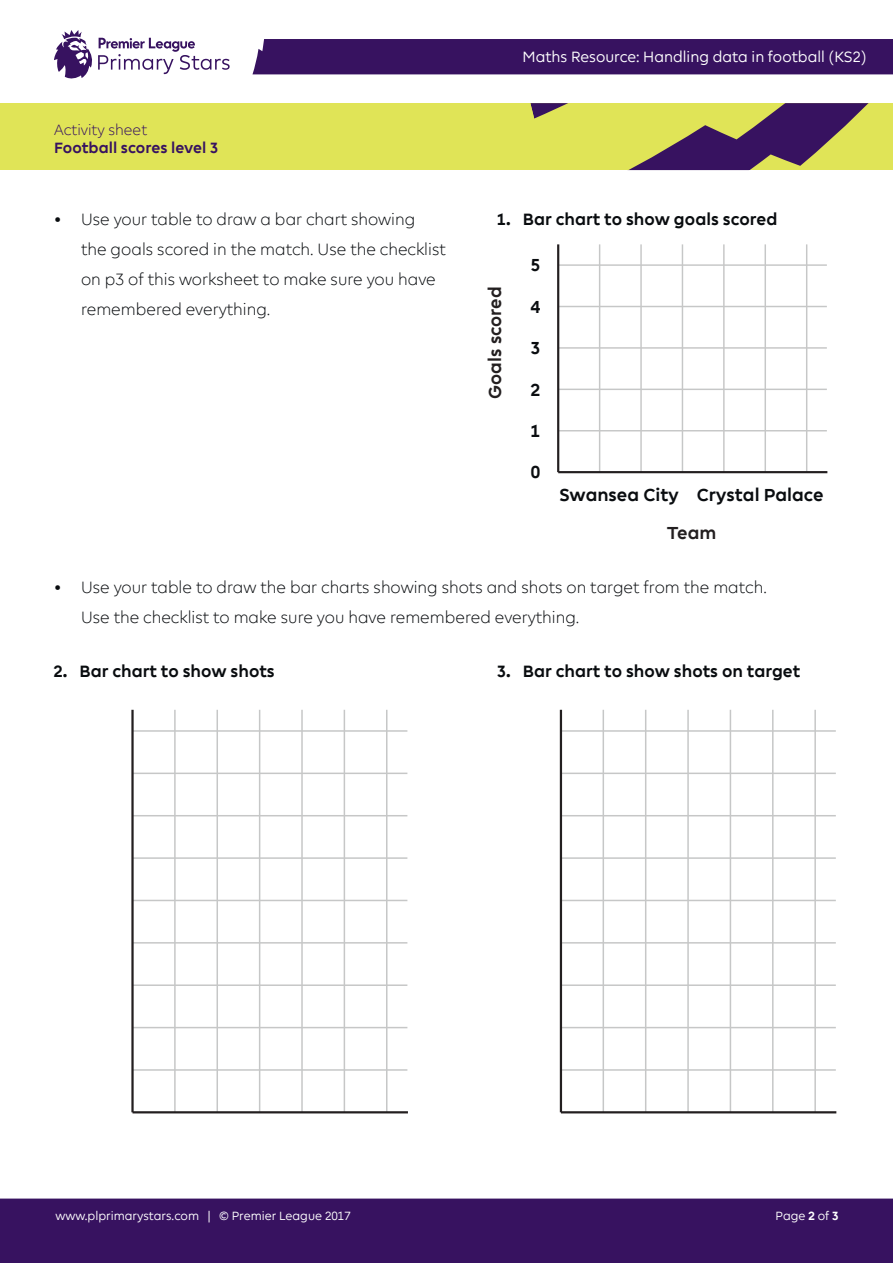
<style>
.page{position:relative;width:893px;height:1263px;background:#fff}
.page>*{position:absolute;margin:0;border:0;box-sizing:border-box;transform-origin:0 0}
.t1{font:700 17.55px/38.1px "Premier League";color:#0a0d10;text-align:center}
.t2{font:700 17.55px "Premier League";color:#231f20}
.t3{font:300 16.5px/30px "Premier League";color:#090c0f}
.Bullets{font:700 16.5px "Premier League";color:#090c0f}
.t4{font:15px "Premier League";color:#fff}
.t5{font:700 15px/18px "Premier League";color:#371260}
.t6{font:12px "Premier League";color:#fff}
.s1{font-weight:300}
.s2{color:#231f20}
.s3{font-weight:700}
</style>
<div class="page">
<div style="left:0;top:1198px;width:893px;height:65px;background:#371260"></div>
<div style="left:0;top:103px;width:893px;height:67px;background:#e0e457"></div>
<svg style="left:530px;top:103px;width:339px;height:67px"></svg>
<div style="left:252px;top:39px;width:641px;height:35px;background:#371260"></div>
<svg style="left:54px;top:30px;width:176px;height:49px"></svg>
<hr style="left:558px;top:430px;width:269px;height:1px;background:#c6c7c7">
<hr style="left:558px;top:389px;width:269px;height:1px;background:#c6c7c7">
<hr style="left:558px;top:347px;width:269px;height:2px;background:#c6c7c7">
<hr style="left:558px;top:306px;width:269px;height:1px;background:#c6c7c7">
<hr style="left:558px;top:264px;width:269px;height:2px;background:#c6c7c7">
<hr style="left:599px;top:244px;width:1px;height:228px;background:#c6c7c7">
<hr style="left:640px;top:244px;width:2px;height:228px;background:#c6c7c7">
<hr style="left:723px;top:244px;width:2px;height:228px;background:#c6c7c7">
<hr style="left:764px;top:244px;width:2px;height:228px;background:#c6c7c7">
<hr style="left:806px;top:244px;width:1px;height:228px;background:#c6c7c7">
<hr style="left:557px;top:244px;width:2px;height:228px;background:#231f20">
<hr style="left:682px;top:244px;width:1px;height:228px;background:#c6c7c7">
<hr style="left:558px;top:471px;width:269px;height:2px;background:#231f20">
<hr style="left:133px;top:1069px;width:274px;height:2px;background:#c6c7c7">
<hr style="left:133px;top:1027px;width:274px;height:1px;background:#c6c7c7">
<hr style="left:133px;top:984px;width:274px;height:2px;background:#c6c7c7">
<hr style="left:133px;top:942px;width:274px;height:1px;background:#c6c7c7">
<hr style="left:133px;top:900px;width:274px;height:1px;background:#c6c7c7">
<hr style="left:133px;top:857px;width:274px;height:2px;background:#c6c7c7">
<hr style="left:133px;top:815px;width:274px;height:1px;background:#c6c7c7">
<hr style="left:133px;top:773px;width:274px;height:1px;background:#c6c7c7">
<hr style="left:174px;top:710px;width:2px;height:402px;background:#c6c7c7">
<hr style="left:217px;top:710px;width:1px;height:402px;background:#c6c7c7">
<hr style="left:301px;top:710px;width:2px;height:402px;background:#c6c7c7">
<hr style="left:344px;top:710px;width:1px;height:402px;background:#c6c7c7">
<hr style="left:386px;top:710px;width:1px;height:402px;background:#c6c7c7">
<hr style="left:133px;top:730px;width:274px;height:2px;background:#c6c7c7">
<hr style="left:131px;top:710px;width:3px;height:402px;background:#231f20">
<hr style="left:259px;top:710px;width:1px;height:402px;background:#c6c7c7">
<hr style="left:133px;top:1111px;width:275px;height:2px;background:#231f20">
<hr style="left:561px;top:1069px;width:275px;height:2px;background:#c6c7c7">
<hr style="left:561px;top:1027px;width:275px;height:1px;background:#c6c7c7">
<hr style="left:561px;top:984px;width:275px;height:2px;background:#c6c7c7">
<hr style="left:561px;top:942px;width:275px;height:1px;background:#c6c7c7">
<hr style="left:561px;top:900px;width:275px;height:1px;background:#c6c7c7">
<hr style="left:561px;top:857px;width:275px;height:2px;background:#c6c7c7">
<hr style="left:561px;top:815px;width:275px;height:1px;background:#c6c7c7">
<hr style="left:561px;top:773px;width:275px;height:1px;background:#c6c7c7">
<hr style="left:603px;top:710px;width:1px;height:402px;background:#c6c7c7">
<hr style="left:645px;top:710px;width:1px;height:402px;background:#c6c7c7">
<hr style="left:730px;top:710px;width:1px;height:402px;background:#c6c7c7">
<hr style="left:772px;top:710px;width:1px;height:402px;background:#c6c7c7">
<hr style="left:814px;top:710px;width:2px;height:402px;background:#c6c7c7">
<hr style="left:561px;top:730px;width:275px;height:2px;background:#c6c7c7">
<hr style="left:560px;top:710px;width:2px;height:402px;background:#231f20">
<hr style="left:687px;top:710px;width:2px;height:402px;background:#c6c7c7">
<hr style="left:561px;top:1111px;width:275px;height:2px;background:#231f20">
<p class="t5" style="left:54px;top:121px;width:165px"><span class="s1">Activity sheet<br></span>Football scores level 3</p>
<p class="t4" style="left:522px;top:49px;width:346px">Maths Resource: Handling data in football (KS2)</p>
<p class="t3" style="left:81px;top:205px;width:366px;text-indent:-27px">• Use your table to draw a bar chart showing<br>the goals scored in the match. Use the checklist on p3 of this worksheet to make sure you have remembered everything.</p>
<p class="Bullets" style="left:497px;top:211px;width:282px">1. Bar chart to show goals scored</p>
<p class="t1" style="left:531px;top:246px;width:11px">5</p>
<p class="t1" style="left:531px;top:288px;width:11px">4</p>
<p class="t1" style="left:531px;top:329px;width:11px">3</p>
<p class="t1" style="left:531px;top:371px;width:11px">2</p>
<p class="t1" style="left:531px;top:412px;width:11px">1</p>
<p class="t1" style="left:531px;top:453px;width:11px">0</p>
<p class="t2" style="left:485px;top:399px;width:114px;rotate:-90deg">Goals scored</p>
<p class="t1" style="left:560px;top:476px;width:265px">Swansea City Crystal Palace<br><span class="s2">Team</span></p>
<p class="t3" style="left:81px;top:573px;width:687px;text-indent:-27px">• Use your table to draw the bar charts showing shots and shots on target from the match.<br>Use the checklist to make sure you have remembered everything.</p>
<p class="Bullets" style="left:54px;top:662px;width:222px">2. Bar chart to show shots</p>
<p class="Bullets" style="left:497px;top:662px;width:304px">3. Bar chart to show shots on target</p>
<p class="t6" style="left:55px;top:1209px;width:297px">www.plprimarystars.com | © Premier League 2017</p>
<p class="t6" style="left:776px;top:1209px;width:65px">Page <span class="s3">2</span> of <span class="s3">3</span></p>
</div>
